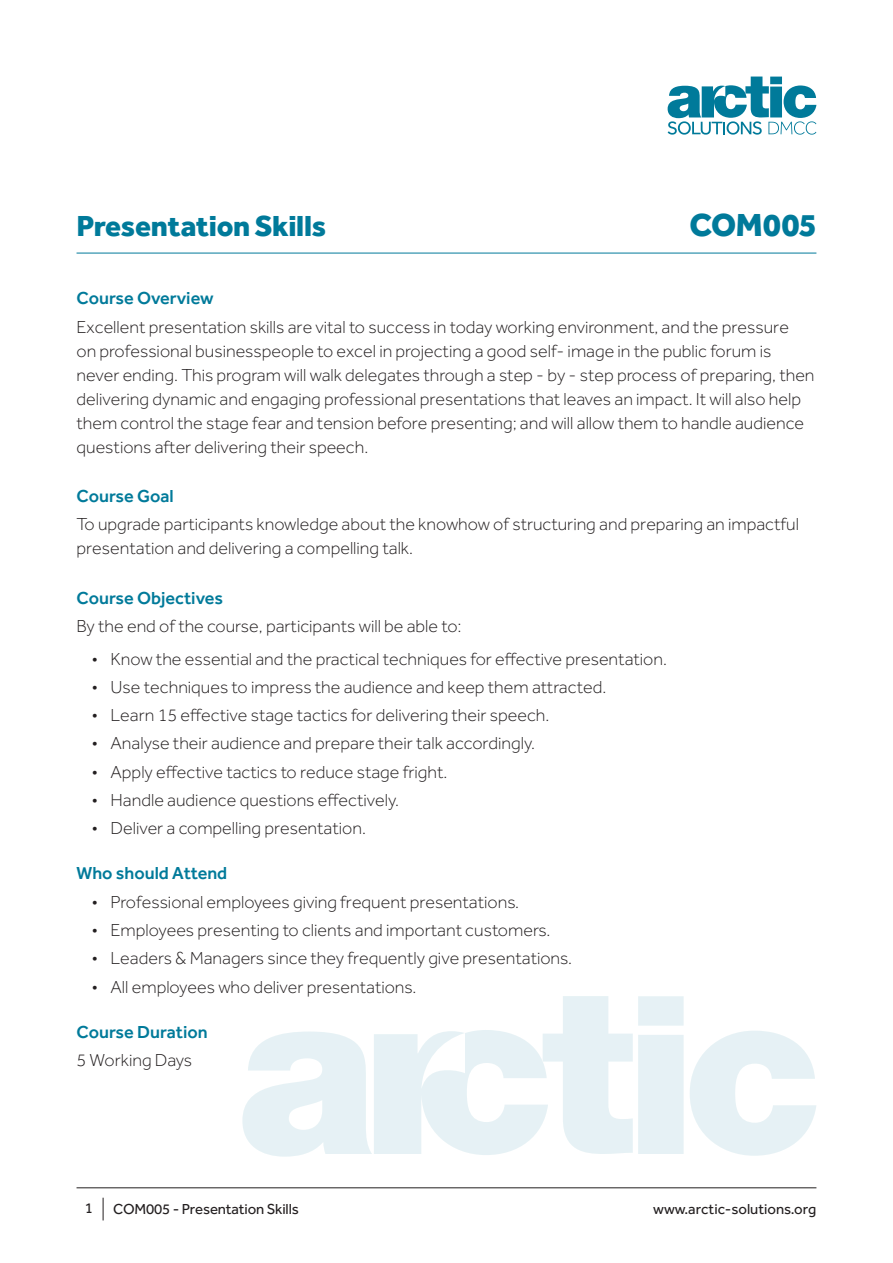
<style>
.page{position:relative;width:893px;height:1263px;background:#fff}
.page>*{position:absolute;margin:0;border:0;box-sizing:border-box;transform-origin:0 0}
.Code_-_Course_Outlin{font:800 33px "Effra";letter-spacing:-.01em;color:#007a9a}
.Title_-_Course_Outli{font:800 30px "Effra";letter-spacing:-.01em;color:#007a9a}
.Normal_-_Course_Outl{font:300 18px/24px "Effra";color:#231f20}
.Heading_-_Course_Out{font:500 18px "Effra";color:#007a9a}
.t1{font:15px "Effra";letter-spacing:-.01em;color:#231f20}
</style>
<div class="page">
<hr style="left:77px;top:1187px;width:739px;height:1px;background:#231f20">
<svg style="left:103px;top:1198px;width:1px;height:22px"></svg>
<svg style="left:690px;top:1031px;width:126px;height:125px"></svg>
<svg style="left:242px;top:996px;width:442px;height:161px"></svg>
<svg style="left:668px;top:77px;width:148px;height:58px"></svg>
<hr style="left:77px;top:253px;width:739px;height:1px;background:#007a9a">
<p class="Title_-_Course_Outli" style="left:77px;top:207px;width:251px">Presentation Skills</p>
<p class="Code_-_Course_Outlin" style="left:689px;top:204px;width:129px">COM005</p>
<p class="Heading_-_Course_Out" style="left:77px;top:288px;width:139px">Course Overview</p>
<p class="Normal_-_Course_Outl" style="left:77px;top:315px;width:739px">Excellent presentation skills are vital to success in today working environment, and the pressure<br>on professional businesspeople to excel in projecting a good self- image in the public forum is never ending. This program will walk delegates through a step - by - step process of preparing, then delivering dynamic and engaging professional presentations that leaves an impact. It will also help them control the stage fear and tension before presenting; and will allow them to handle audience questions after delivering their speech.</p>
<p class="Heading_-_Course_Out" style="left:77px;top:485px;width:99px">Course Goal</p>
<p class="Normal_-_Course_Outl" style="left:77px;top:512px;width:724px">To upgrade participants knowledge about the knowhow of structuring and preparing an impactful presentation and delivering a compelling talk.</p>
<p class="Heading_-_Course_Out" style="left:77px;top:587px;width:148px">Course Objectives</p>
<p class="Normal_-_Course_Outl" style="left:77px;top:614px;width:386px">By the end of the course, participants will be able to:</p>
<p class="Normal_-_Course_Outl" style="left:92px;top:647px;width:577px">• Know the essential and the practical techniques for effective presentation.</p>
<p class="Normal_-_Course_Outl" style="left:92px;top:675px;width:516px">• Use techniques to impress the audience and keep them attracted.</p>
<p class="Normal_-_Course_Outl" style="left:92px;top:703px;width:459px">• Learn 15 effective stage tactics for delivering their speech.</p>
<p class="Normal_-_Course_Outl" style="left:92px;top:731px;width:445px">• Analyse their audience and prepare their talk accordingly.</p>
<p class="Normal_-_Course_Outl" style="left:92px;top:760px;width:357px">• Apply effective tactics to reduce stage fright.</p>
<p class="Normal_-_Course_Outl" style="left:92px;top:788px;width:309px">• Handle audience questions effectively.</p>
<p class="Normal_-_Course_Outl" style="left:92px;top:816px;width:276px">• Deliver a compelling presentation.</p>
<p class="Heading_-_Course_Out" style="left:77px;top:863px;width:152px">Who should Attend</p>
<p class="Normal_-_Course_Outl" style="left:92px;top:890px;width:429px">• Professional employees giving frequent presentations.</p>
<p class="Normal_-_Course_Outl" style="left:92px;top:918px;width:460px">• Employees presenting to clients and important customers.</p>
<p class="Normal_-_Course_Outl" style="left:92px;top:946px;width:482px">• Leaders &amp; Managers since they frequently give presentations.</p>
<p class="Normal_-_Course_Outl" style="left:92px;top:974px;width:326px">• All employees who deliver presentations.</p>
<p class="Heading_-_Course_Out" style="left:77px;top:1021px;width:133px">Course Duration</p>
<p class="Normal_-_Course_Outl" style="left:77px;top:1048px;width:117px">5 Working Days</p>
<p class="t1" style="left:85px;top:1199px;width:10px">1</p>
<p class="t1" style="left:113px;top:1200px;width:187px">COM005 - Presentation Skills</p>
<p class="t1" style="left:653px;top:1200px;width:165px">www.arctic-solutions.org</p>
</div>
